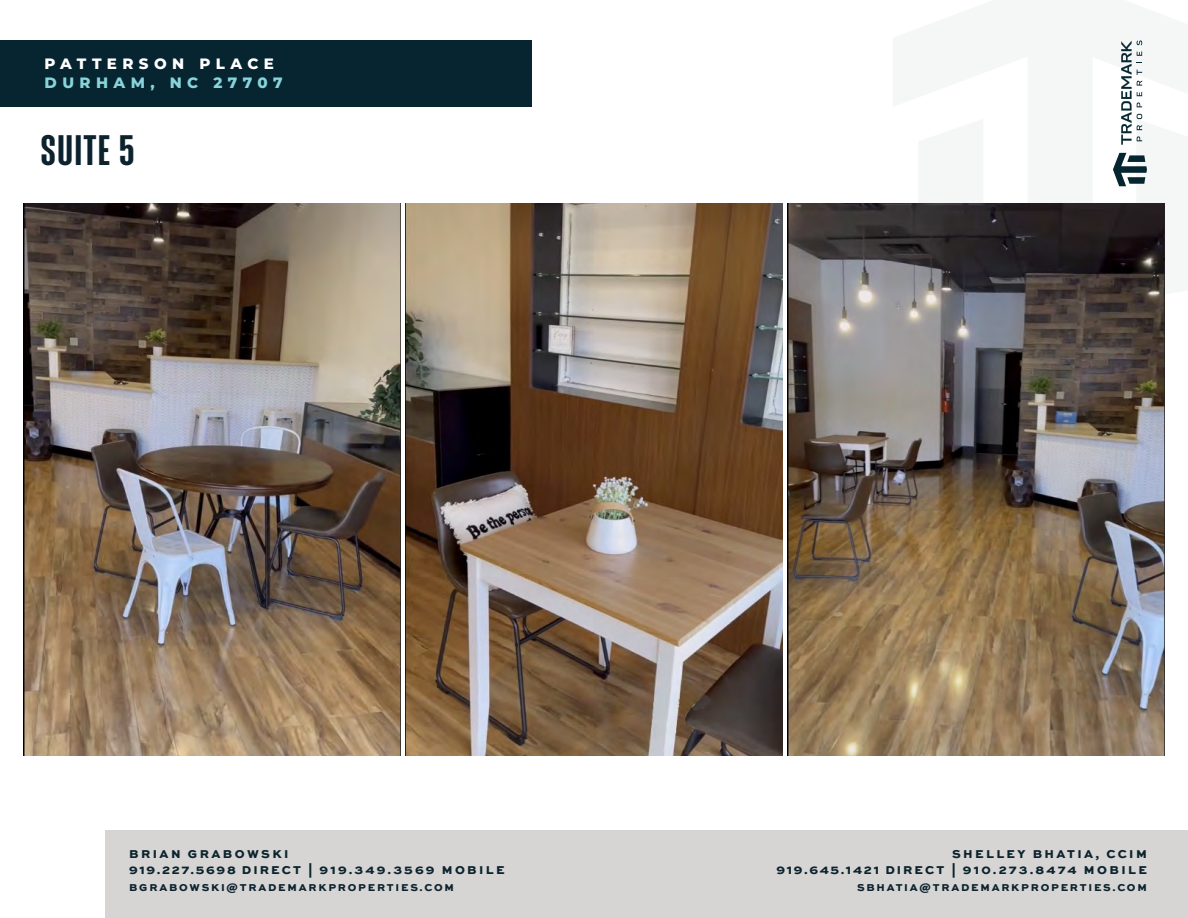
<style>
.page{position:relative;width:1188px;height:918px;background:#fff}
.page>*{position:absolute;margin:0;border:0;box-sizing:border-box;transform-origin:0 0}
.t1{font:700 37.2px "Athletic Condensed";letter-spacing:.02em;color:#0c232e}
.t2{font:800 15px "Montserrat";letter-spacing:.36em;color:#89d3da}
.t3{font:800 15px "Montserrat";letter-spacing:.36em;color:#fff}
.t4{font:12px/16.5px "Sweet Sans Heavy SC";letter-spacing:.18em;color:#0c232e}
.t5{font:10.5px "Sweet Sans Heavy SC";letter-spacing:.17em;color:#0c232e}
</style>
<div class="page">
<div style="left:106px;top:831px;width:1082px;height:87px;background:#d6d5d4"></div>
<div style="left:0;top:40px;width:531px;height:67px;background:#062531"></div>
<svg style="left:1113px;top:40px;width:52px;height:259px"></svg>
<img style="left:24px;top:203px;width:377px;height:553px">
<img style="left:405px;top:203px;width:377px;height:553px">
<img style="left:787px;top:203px;width:377px;height:553px">
<p class="t3" style="left:45px;top:53px;width:231px">PATTERSON PLACE</p>
<p class="t2" style="left:45px;top:72px;width:239px">DURHAM, NC 27707</p>
<p class="t1" style="left:40px;top:128px;width:96px">SUITE 5</p>
<p class="t4" style="left:129px;top:846px;width:377px">BRIAN GRABOWSKI<br>919.227.5698 DIRECT | 919.349.3569 MOBILE</p>
<p class="t5" style="left:129px;top:881px;width:326px">BGRABOWSKI@TRADEMARKPROPERTIES.COM</p>
<p class="t4" style="left:776px;top:846px;width:372px;text-align:right">SHELLEY BHATIA, CCIM<br>919.645.1421 DIRECT | 910.273.8474 MOBILE</p>
<p class="t5" style="left:857px;top:881px;width:291px">SBHATIA@TRADEMARKPROPERTIES.COM</p>
</div>
